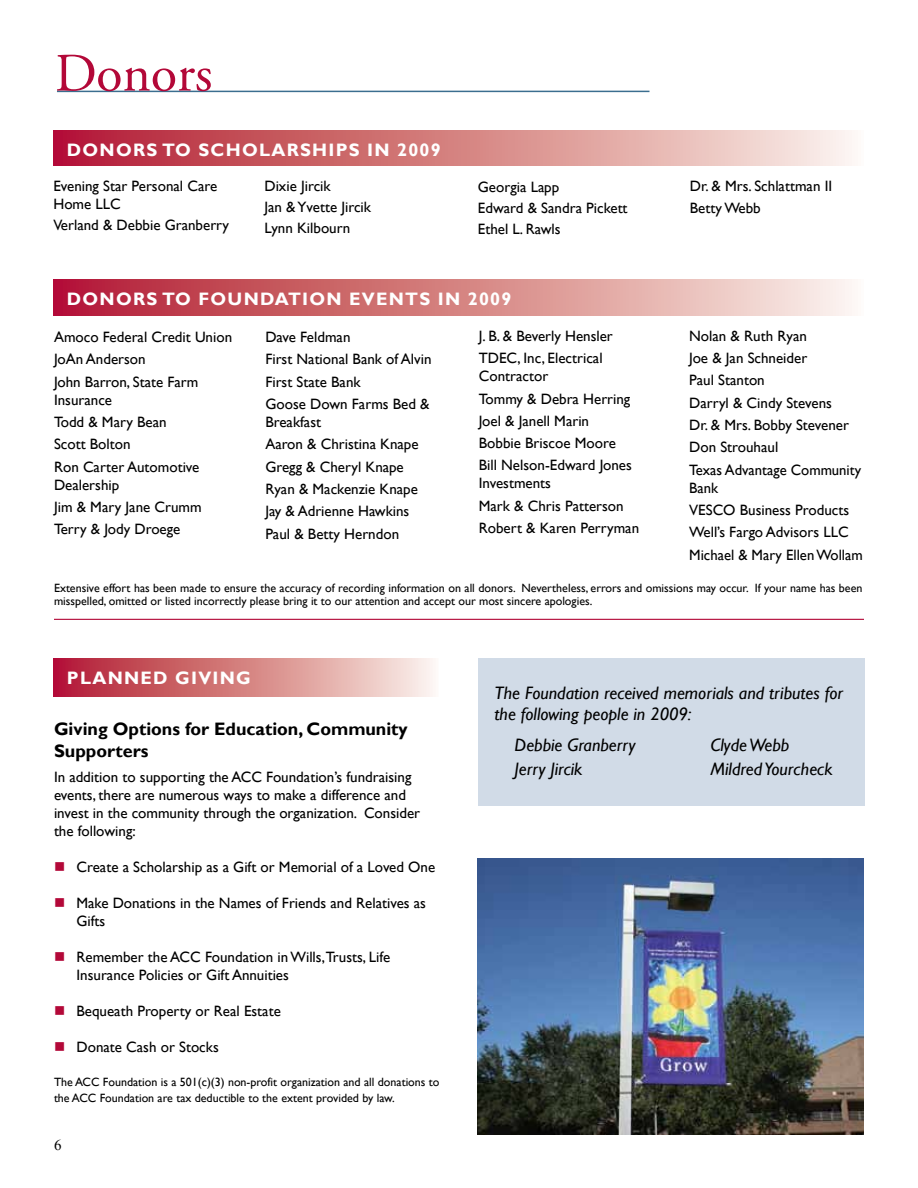
<style>
.page{position:relative;width:918px;height:1188px;background:#fff}
.page>*{position:absolute;margin:0;border:0;box-sizing:border-box;transform-origin:0 0}
.t1{font:54px "Adobe Garamond Pro";color:#b30838}
.t2{font:italic 18px/21px "Gill Sans";color:#000}
.t3{font:700 18px "Gill Sans";letter-spacing:.07em;color:#fff}
.t4{font:700 18px/21.6px "Gill Sans";color:#000}
.t5{font:15px/22.4px "Gill Sans";color:#000}
.t6{font:15px "Times New Roman";color:#000}
.t7{font:12px/16.2px "Gill Sans";color:#000}
.s1{color:#b30838}
</style>
<div class="page">
<hr style="left:57px;top:91px;width:592px;height:1px;background:#3b6e8f">
<div style="left:478px;top:658px;width:387px;height:148px;background:#d1dbe7"></div>
<svg style="left:53px;top:658px;width:380px;height:38px;background:#d58386"></svg>
<svg style="left:53px;top:130px;width:799px;height:36px;background:#d58386"></svg>
<svg style="left:53px;top:279px;width:799px;height:36px;background:#d58386"></svg>
<hr style="left:54px;top:619px;width:810px;height:1px;background:#b30838">
<img style="left:478px;top:858px;width:386px;height:276px">
<h1 class="t1" style="left:55px;top:41px;width:159px">Donors</h1>
<p class="t3" style="left:67px;top:139px;width:375px">DONORS TO SCHOLARSHIPS IN 2009</p>
<p class="t5" style="left:53px;top:177px;width:165px;line-height:18px">Evening Star Personal Care<br>Home LLC</p>
<p class="t5" style="left:53px;top:214px;width:177px">Verland &amp; Debbie Granberry</p>
<p class="t5" style="left:264px;top:175px;width:108px;line-height:21.3px">Dixie Jircik<br>Jan &amp; Yvette Jircik<br>Lynn Kilbourn</p>
<p class="t5" style="left:478px;top:176px;width:151px;line-height:21.3px">Georgia Lapp<br>Edward &amp; Sandra Pickett<br>Ethel L. Rawls</p>
<p class="t5" style="left:690px;top:176px;width:144px;line-height:21.3px">Dr. &amp; Mrs. Schlattman II<br>Betty Webb</p>
<p class="t3" style="left:67px;top:288px;width:446px">DONORS TO FOUNDATION EVENTS IN 2009</p>
<p class="t5" style="left:265px;top:326px;width:168px">Dave Feldman<br>First National Bank of Alvin<br>First State Bank<br>Goose Down Farms Bed &amp;</p>
<p class="t5" style="left:265px;top:411px;width:155px">Breakfast<br>Aaron &amp; Christina Knape<br>Gregg &amp; Cheryl Knape<br>Ryan &amp; Mackenzie Knape<br>Jay &amp; Adrienne Hawkins<br>Paul &amp; Betty Herndon</p>
<p class="t5" style="left:689px;top:325px;width:173px">Nolan &amp; Ruth Ryan<br>Joe &amp; Jan Schneider<br>Paul Stanton<br>Darryl &amp; Cindy Stevens<br>Dr. &amp; Mrs. Bobby Stevener<br>Don Strouhaul<br>Texas Advantage Community</p>
<p class="t5" style="left:689px;top:477px;width:175px">Bank<br>VESCO Business Products<br>Well’s Fargo Advisors LLC<br>Michael &amp; Mary Ellen Wollam</p>
<p class="t7" style="left:54px;top:581px;width:810px;line-height:13.5px">Extensive effort has been made to ensure the accuracy of recording information on all donors. Nevertheless, errors and omissions may occur. If your name has been misspelled, omitted or listed incorrectly please bring it to our attention and accept our most sincere apologies.</p>
<p class="t5" style="left:479px;top:325px;width:136px">J. B. &amp; Beverly Hensler<br>TDEC, Inc, Electrical</p>
<p class="t5" style="left:479px;top:365px;width:155px">Contractor<br>Tommy &amp; Debra Herring<br>Joel &amp; Janell Marin<br>Bobbie Briscoe Moore<br>Bill Nelson-Edward Jones</p>
<p class="t5" style="left:479px;top:473px;width:162px">Investments<br>Mark &amp; Chris Patterson<br>Robert &amp; Karen Perryman</p>
<p class="t5" style="left:54px;top:326px;width:180px">Amoco Federal Credit Union<br>JoAn Anderson<br>John Barron, State Farm</p>
<p class="t5" style="left:54px;top:389px;width:147px">Insurance<br>Todd &amp; Mary Bean<br>Scott Bolton<br>Ron Carter Automotive</p>
<p class="t5" style="left:54px;top:474px;width:149px">Dealership<br>Jim &amp; Mary Jane Crumm<br>Terry &amp; Jody Droege</p>
<p class="t3" style="left:67px;top:668px;width:185px">PLANNED GIVING</p>
<p class="t4" style="left:54px;top:719px;width:355px">Giving Options for Education, Community<br>Supporters</p>
<p class="t5" style="left:54px;top:768px;width:368px;line-height:18px">In addition to supporting the ACC Foundation’s fundraising events, there are numerous ways to make a difference and invest in the community through the organization. Consider the following:</p>
<p class="t5" style="left:54px;top:856px;width:383px"><span class="s1">■</span> Create a Scholarship as a Gift or Memorial of a Loved One</p>
<p class="t5" style="left:76px;top:894px;width:351px;line-height:18px;text-indent:-22px"><span class="s1">■</span> Make Donations in the Names of Friends and Relatives as<br>Gifts</p>
<p class="t5" style="left:76px;top:948px;width:315px;line-height:18px;text-indent:-22px"><span class="s1">■</span> Remember the ACC Foundation in Wills,Trusts, Life<br>Insurance Policies or Gift Annuities</p>
<p class="t5" style="left:54px;top:1000px;width:228px"><span class="s1">■</span> Bequeath Property or Real Estate</p>
<p class="t5" style="left:54px;top:1036px;width:166px"><span class="s1">■</span> Donate Cash or Stocks</p>
<p class="t7" style="left:54px;top:1074px;width:387px">The ACC Foundation is a 501(c)(3) non-profit organization and all donations to the ACC Foundation are tax deductible to the extent provided by law.</p>
<p class="t6" style="left:54px;top:1135px;width:9px">6</p>
<p class="t2" style="left:495px;top:683px;width:350px">The Foundation received memorials and tributes for the following people in 2009:</p>
<p class="t2" style="left:515px;top:735px;width:122px">Debbie Granberry</p>
<p class="t2" style="left:711px;top:735px;width:80px">Clyde Webb</p>
<p class="t2" style="left:515px;top:759px;width:69px">Jerry Jircik</p>
<p class="t2" style="left:711px;top:759px;width:124px">Mildred Yourcheck</p>
</div>
